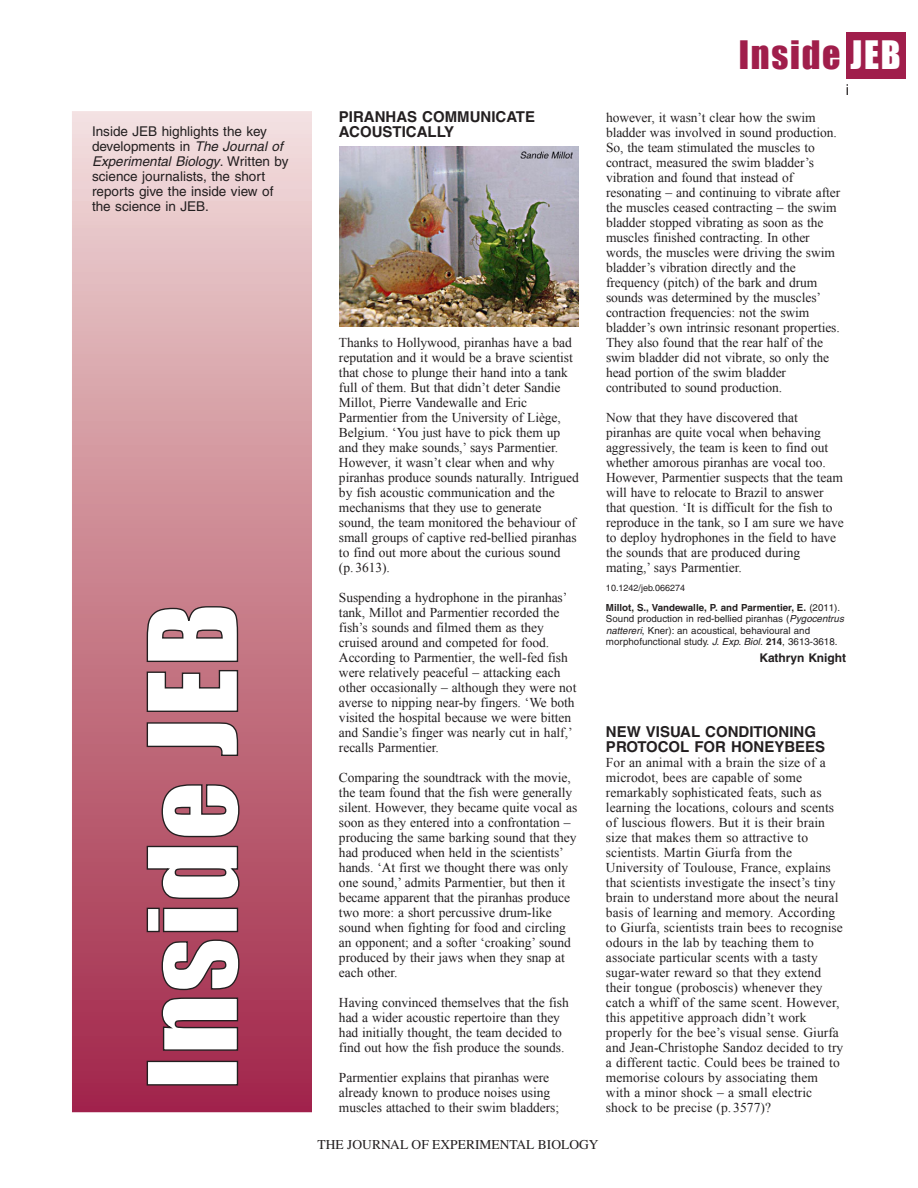
<style>
.page{position:relative;width:918px;height:1188px;background:#fff}
.page>*{position:absolute;margin:0;border:0;box-sizing:border-box;transform-origin:0 0}
.t1{font:114px "Impact";letter-spacing:.025em;color:#fff}
.t2{font:36px "Impact";letter-spacing:.05em;color:#a01e4b}
.t3{font:700 15px/15px "Helvetica";color:#231f20}
.t4{font:15px "Helvetica";color:#231f20}
.t5{font:13.5px/15px "Times New Roman";letter-spacing:-.005em;color:#231f20}
.t6{font:13.5px/15px "Helvetica";color:#231f20}
.t7{font:13.5px "Times";color:#231f20}
.t8{font:700 12px "Helvetica";letter-spacing:-.005em;color:#231f20}
.t9{font:9.75px/11.2px "Helvetica";color:#231f20}
.t10{font:9px "Helvetica";color:#231f20}
.s1{font-style:italic}
.s2{color:#fff}
.s3{font-weight:700}
</style>
<div class="page">
<div style="left:846px;top:32px;width:60px;height:46px;background:#a01e4b"></div>
<div style="left:72px;top:111px;width:240px;height:1001px;background:linear-gradient(to bottom,#f1dcd8,#a02444)"></div>
<img style="left:339px;top:147px;width:240px;height:179px">
<p class="t6" style="left:92px;top:125px;width:198px">Inside JEB highlights the key developments in <span class="s1">The Journal of<br>Experimental Biology</span>. W r i t t e n b y science journalists, the short reports give the inside view of the science in JEB.</p>
<h1 class="t1" style="left:123px;top:1090px;width:488px;rotate:-90deg">Inside JEB</h1>
<p class="t3" style="left:339px;top:111px;width:198px">PIRANHAS COMMUNICATE<br>ACOUSTICALLY</p>
<p class="t5" style="left:339px;top:335px;width:242px">Thanks to Hollywood, piranhas have a bad reputation and it would be a brave scientist that chose to plunge their hand into a tank full of them. But that didn’t deter Sandie Millot, Pierre Vandewalle and Eric Parmentier from the University of Liège, Belgium. ‘You just have to pick them up and they make sounds,’ says Parmentier.<br>However, it wasn’t clear when and why piranhas produce sounds naturally. Intrigued by fish acoustic communication and the mechanisms that they use to generate sound, the team monitored the behaviour of small groups of captive red-bellied piranhas to find out more about the curious sound<br>(p. 3613).</p>
<p class="t5" style="left:339px;top:590px;width:239px">Suspending a hydrophone in the piranhas’ tank, Millot and Parmentier recorded the fish’s sounds and filmed them as they cruised around and competed for food.<br>According to Parmentier, the well-fed fish were relatively peaceful – attacking each other occasionally – although they were not averse to nipping near-by fingers. ‘We both visited the hospital because we were bitten and Sandie’s finger was nearly cut in half,’ recalls Parmentier.</p>
<p class="t5" style="left:339px;top:770px;width:240px">Comparing the soundtrack with the movie, the team found that the fish were generally silent. However, they became quite vocal as soon as they entered into a confrontation – producing the same barking sound that they had produced when held in the scientists’ hands. ‘At first we thought there was only one sound,’ admits Parmentier, but then it became apparent that the piranhas produce two more: a short percussive drum-like sound when fighting for food and circling an opponent; and a softer ‘croaking’ sound produced by their jaws when they snap at each other.</p>
<p class="t5" style="left:339px;top:995px;width:231px">Having convinced themselves that the fish had a wider acoustic repertoire than they had initially thought, the team decided to find out how the fish produce the sounds.</p>
<p class="t5" style="left:339px;top:1070px;width:222px">Parmentier explains that piranhas were already known to produce noises using muscles attached to their swim bladders;</p>
<h2 class="t2" style="left:739px;top:33px;width:163px">Inside <span class="s2">JEB</span></h2>
<p class="t4" style="left:846px;top:84px;width:5px">i</p>
<p class="t5" style="left:606px;top:110px;width:236px">however, it wasn’t clear how the swim bladder was involved in sound production.<br>So, the team stimulated the muscles to contract, measured the swim bladder’s vibration and found that instead of resonating – and continuing to vibrate after the muscles ceased contracting – the swim bladder stopped vibrating as soon as the muscles finished contracting. In other words, the muscles were driving the swim bladder’s vibration directly and the frequency (pitch) of the bark and drum sounds was determined by the muscles’ contraction frequencies: not the swim bladder’s own intrinsic resonant properties.<br>They also found that the rear half of the swim bladder did not vibrate, so only the head portion of the swim bladder contributed to sound production.</p>
<p class="t5" style="left:606px;top:410px;width:239px">Now that they have discovered that piranhas are quite vocal when behaving aggressively, the team is keen to find out whether amorous piranhas are vocal too.<br>However, Parmentier suspects that the team will have to relocate to Brazil to answer that question. ‘It is difficult for the fish to reproduce in the tank, so I am sure we have to deploy hydrophones in the field to have the sounds that are produced during mating,’ says Parmentier.</p>
<p class="t10" style="left:606px;top:585px;width:81px">10.1242/jeb.066274</p>
<p class="t9" style="left:606px;top:603px;width:241px"><span class="s3">Millot, S., Vandewalle, P. and Parmentier, E.</span> (2011).<br>Sound production in red-bellied piranhas (<span class="s1">Pygocentrus nattereri</span>, Kner): an acoustical, behavioural and morphofunctional study. <span class="s1">J. Exp. Biol.</span> <span class="s3">214</span>, 3613-3618.</p>
<p class="t8" style="left:759px;top:654px;width:88px">Kathryn Knight</p>
<p class="t3" style="left:606px;top:726px;width:221px">NEW VISUAL CONDITIONING<br>PROTOCOL FOR HONEYBEES</p>
<p class="t5" style="left:606px;top:755px;width:239px">For an animal with a brain the size of a microdot, bees are capable of some remarkably sophisticated feats, such as learning the locations, colours and scents of luscious flowers. But it is their brain size that makes them so attractive to scientists. Martin Giurfa from the University of Toulouse, France, explains that scientists investigate the insect’s tiny brain to understand more about the neural basis of learning and memory. According to Giurfa, scientists train bees to recognise odours in the lab by teaching them to associate particular scents with a tasty sugar-water reward so that they extend their tongue (proboscis) whenever they catch a whiff of the same scent. However, this appetitive approach didn’t work properly for the bee’s visual sense. Giurfa and Jean-Christophe Sandoz decided to try a different tactic. Could bees be trained to memorise colours by associating them with a minor shock – a small electric shock to be precise (p. 3577)?</p>
<p class="t7" style="left:318px;top:1137px;width:282px">THE JOURNAL OF EXPERIMENTAL BIOLOGY</p>
</div>
